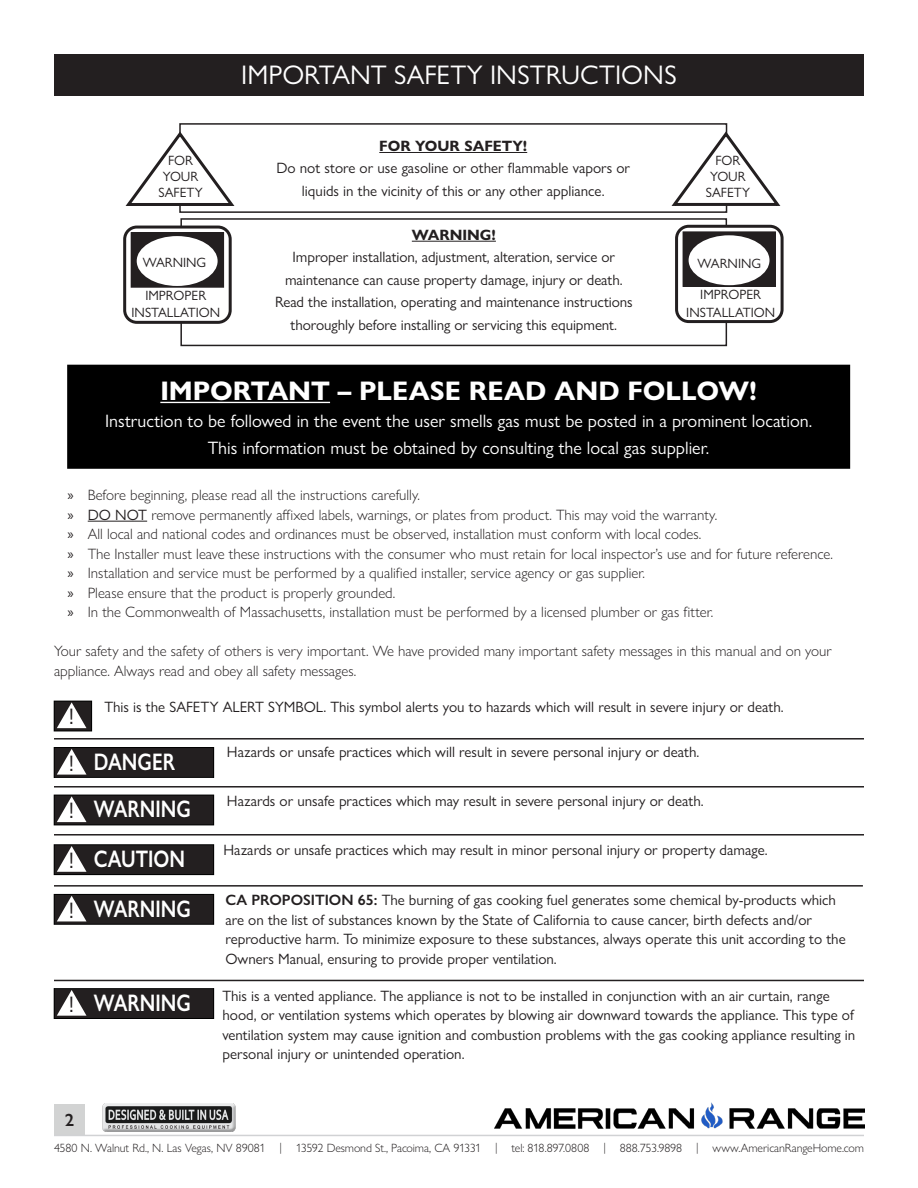
<style>
.page{position:relative;width:918px;height:1188px;background:#fff}
.page>*{position:absolute;margin:0;border:0;box-sizing:border-box;transform-origin:0 0}
.t1{font:700 27px "Gill Sans Nova";color:#fff}
.t2{font:27px "Gill Sans Nova";color:#fff}
.t3{font:600 24px "Gill Sans Nova";color:#fff;scale:.8 1}
.t4{font:22.5px "Gill Sans Nova";color:#231f20}
.t5{font:18px "Gill Sans Nova";color:#fff}
.t6{font:600 17.85px "Gill Sans Nova";color:#231f20}
.t7{font:15px/19.5px "Gill Sans Nova";color:#231f20}
.t8{font:300 15px/19.5px "Gill Sans Nova";color:#231f20}
.t9{font:700 15px "Gill Sans Nova";color:#231f20}
.t10{font:13.5px "Gill Sans Nova";color:#231f20}
.t11{font:300 12px "Gill Sans Nova";letter-spacing:-.01em;color:#231f20}
.s1{font-family:"Myriad Pro";font-weight:400}
.s2{font-weight:400}
.s3{font-weight:600}
</style>
<div class="page">
<img style="left:495px;top:1102px;width:369px;height:33px">
<div style="left:54px;top:1104px;width:31px;height:31px;background:#d2d3d3"></div>
<hr style="left:54px;top:1135px;width:810px;height:1px;background:#d1d2d4">
<img style="left:102px;top:1103px;width:134px;height:29px">
<hr style="left:379px;top:152px;width:148px;height:1px;background:#231f20">
<div style="left:179px;top:123px;width:548px;height:90px;border:2px solid #231f20"></div>
<svg style="left:125px;top:130px;width:110px;height:77px"></svg>
<svg style="left:671px;top:130px;width:110px;height:77px"></svg>
<div style="left:68px;top:365px;width:781px;height:103px;background:#000"></div>
<hr style="left:160px;top:402px;width:170px;height:1px;background:#fff">
<div style="left:67px;top:365px;width:783px;height:104px;border:2px solid #000"></div>
<hr style="left:412px;top:241px;width:84px;height:1px;background:#231f20">
<div style="left:180px;top:218px;width:547px;height:128px;border:2px solid #231f20"></div>
<div style="left:125px;top:227px;width:105px;height:95px;background:#fff;border-radius:12px"></div>
<div style="left:123px;top:226px;width:109px;height:98px;border:3px solid #231f20;border-radius:12px"></div>
<div style="left:131px;top:233px;width:93px;height:54px;background:#231f20"></div>
<div style="left:131px;top:232px;width:93px;height:56px;border:1px solid #231f20"></div>
<div style="left:137px;top:236px;width:81px;height:50px;background:#fff;border-radius:50%"></div>
<div style="left:677px;top:226px;width:105px;height:96px;background:#fff;border-radius:12px"></div>
<div style="left:675px;top:225px;width:109px;height:98px;border:3px solid #231f20;border-radius:12px"></div>
<div style="left:683px;top:232px;width:92px;height:54px;background:#231f20"></div>
<div style="left:683px;top:231px;width:93px;height:56px;border:1px solid #231f20"></div>
<div style="left:689px;top:235px;width:81px;height:50px;background:#fff;border-radius:50%"></div>
<hr style="left:88px;top:521px;width:59px;height:1px;background:#231f20">
<hr style="left:54px;top:738px;width:810px;height:2px;background:#231f20">
<hr style="left:54px;top:786px;width:810px;height:2px;background:#231f20">
<hr style="left:54px;top:834px;width:810px;height:2px;background:#231f20">
<hr style="left:54px;top:885px;width:809px;height:2px;background:#231f20">
<hr style="left:54px;top:980px;width:810px;height:1px;background:#231f20">
<div style="left:54px;top:54px;width:810px;height:42px;background:#231f20"></div>
<div style="left:54px;top:795px;width:160px;height:30px;background:#231f20"></div>
<div style="left:54px;top:795px;width:160px;height:30px;border:1px solid #000"></div>
<svg style="left:57px;top:796px;width:30px;height:26px"></svg>
<div style="left:54px;top:748px;width:160px;height:29px;background:#231f20"></div>
<div style="left:54px;top:747px;width:160px;height:31px;border:1px solid #000"></div>
<svg style="left:57px;top:749px;width:30px;height:26px"></svg>
<div style="left:54px;top:894px;width:160px;height:30px;background:#231f20"></div>
<div style="left:54px;top:894px;width:160px;height:30px;border:1px solid #000"></div>
<svg style="left:57px;top:896px;width:29px;height:25px"></svg>
<div style="left:54px;top:989px;width:160px;height:29px;background:#231f20"></div>
<div style="left:54px;top:988px;width:160px;height:31px;border:1px solid #000"></div>
<svg style="left:57px;top:990px;width:30px;height:26px"></svg>
<svg style="left:56px;top:703px;width:34px;height:26px"></svg>
<div style="left:54px;top:701px;width:38px;height:30px;border:1px solid #000"></div>
<svg style="left:57px;top:702px;width:30px;height:26px"></svg>
<div style="left:54px;top:845px;width:160px;height:30px;background:#231f20"></div>
<div style="left:54px;top:845px;width:160px;height:30px;border:1px solid #000"></div>
<svg style="left:57px;top:846px;width:30px;height:26px"></svg>
<p class="t10" style="left:168px;top:152px;width:26px">FOR</p>
<p class="t10" style="left:163px;top:168px;width:37px">YOUR</p>
<p class="t10" style="left:159px;top:185px;width:46px">SAFETY</p>
<p class="t10" style="left:143px;top:254px;width:65px">WARNING</p>
<p class="t10" style="left:145px;top:287px;width:62px">IMPROPER</p>
<p class="t10" style="left:131px;top:305px;width:90px">INSTALLATION</p>
<p class="t2" style="left:241px;top:59px;width:437px">IMPORTANT SAFETY INSTRUCTIONS</p>
<p class="t9" style="left:379px;top:137px;width:149px">FOR YOUR SAFETY!</p>
<p class="t7" style="left:276px;top:158px;width:355px">Do not store or use gasoline or other flammable vapors or</p>
<p class="t7" style="left:302px;top:181px;width:304px">liquids in the vicinity of this or any other appliance.</p>
<p class="t9" style="left:412px;top:225px;width:86px">WARNING!</p>
<p class="t7" style="left:293px;top:247px;width:324px">Improper installation, adjustment, alteration, service or</p>
<p class="t7" style="left:285px;top:270px;width:339px">maintenance can cause property damage, injury or death.</p>
<p class="t7" style="left:275px;top:291px;width:359px;line-height:22.5px;text-align:center">Read the installation, operating and maintenance instructions thoroughly before installing or servicing this equipment.</p>
<p class="t10" style="left:716px;top:152px;width:26px">FOR</p>
<p class="t10" style="left:710px;top:168px;width:37px">YOUR</p>
<p class="t10" style="left:706px;top:185px;width:46px">SAFETY</p>
<p class="t10" style="left:698px;top:255px;width:65px">WARNING</p>
<p class="t10" style="left:700px;top:287px;width:62px">IMPROPER</p>
<p class="t10" style="left:686px;top:304px;width:90px">INSTALLATION</p>
<p class="t1" style="left:160px;top:374px;width:598px">IMPORTANT – PLEASE READ AND FOLLOW!</p>
<p class="t5" style="left:105px;top:410px;width:709px">Instruction to be followed in the event the user smells gas must be posted in a prominent location.</p>
<p class="t5" style="left:208px;top:437px;width:503px">This information must be obtained by consulting the local gas supplier.</p>
<p class="t8" style="left:68px;top:485px;width:354px"><span class="s1">»</span> Before beginning, please read all the instructions carefully.</p>
<p class="t8" style="left:68px;top:505px;width:651px"><span class="s1">»</span> <span class="s2">DO NOT</span> remove permanently affixed labels, warnings, or plates from product. This may void the warranty.</p>
<p class="t8" style="left:68px;top:524px;width:635px"><span class="s1">»</span> All local and national codes and ordinances must be observed, installation must conform with local codes.</p>
<p class="t8" style="left:68px;top:544px;width:767px"><span class="s1">»</span> The Installer must leave these instructions with the consumer who must retain for local inspector’s use and for future reference.</p>
<p class="t8" style="left:68px;top:563px;width:579px"><span class="s1">»</span> Installation and service must be performed by a qualified installer, service agency or gas supplier.</p>
<p class="t8" style="left:68px;top:583px;width:329px"><span class="s1">»</span> Please ensure that the product is properly grounded.</p>
<p class="t8" style="left:68px;top:602px;width:647px"><span class="s1">»</span> In the Commonwealth of Massachusetts, installation must be performed by a licensed plumber or gas fitter.</p>
<p class="t8" style="left:54px;top:641px;width:779px">Your safety and the safety of others is very important. We have provided many important safety messages in this manual and on your appliance. Always read and obey all safety messages.</p>
<p class="t4" style="left:69px;top:703px;width:7px">!</p>
<p class="t7" style="left:105px;top:697px;width:681px">This is the SAFETY ALERT SYMBOL. This symbol alerts you to hazards which will result in severe injury or death.</p>
<p class="t4" style="left:69px;top:750px;width:7px">!</p>
<p class="t3" style="left:94px;top:747px;width:103px">DANGER</p>
<p class="t4" style="left:69px;top:797px;width:7px">!</p>
<p class="t3" style="left:94px;top:795px;width:123px">WARNING</p>
<p class="t4" style="left:69px;top:847px;width:7px">!</p>
<p class="t3" style="left:94px;top:844px;width:115px">CAUTION</p>
<p class="t4" style="left:69px;top:896px;width:7px">!</p>
<p class="t3" style="left:94px;top:894px;width:123px">WARNING</p>
<p class="t4" style="left:69px;top:991px;width:7px">!</p>
<p class="t3" style="left:94px;top:988px;width:123px">WARNING</p>
<p class="t7" style="left:227px;top:742px;width:474px">Hazards or unsafe practices which will result in severe personal injury or death.</p>
<p class="t7" style="left:227px;top:791px;width:478px">Hazards or unsafe practices which may result in severe personal injury or death.</p>
<p class="t7" style="left:224px;top:840px;width:546px">Hazards or unsafe practices which may result in minor personal injury or property damage.</p>
<p class="t7" style="left:225px;top:890px;width:622px"><span class="s3">CA PROPOSITION 65:</span> The burning of gas cooking fuel generates some chemical by-products which are on the list of substances known by the State of California to cause cancer, birth defects and/or reproductive harm. To minimize exposure to these substances, always operate this unit according to the Owners Manual, ensuring to provide proper ventilation.</p>
<p class="t7" style="left:222px;top:986px;width:634px">This is a vented appliance. The appliance is not to be installed in conjunction with an air curtain, range hood, or ventilation systems which operates by blowing air downward towards the appliance. This type of ventilation system may cause ignition and combustion problems with the gas cooking appliance resulting in personal injury or unintended operation.</p>
<p class="t6" style="left:65px;top:1109px;width:11px">2</p>
<p class="t11" style="left:54px;top:1141px;width:811px">4580 N. Walnut Rd., N. Las Vegas, NV 89081 | 13592 Desmond St., Pacoima, CA 91331 | tel: 818.897.0808 | 888.753.9898 | www.AmericanRangeHome.com</p>
</div>
